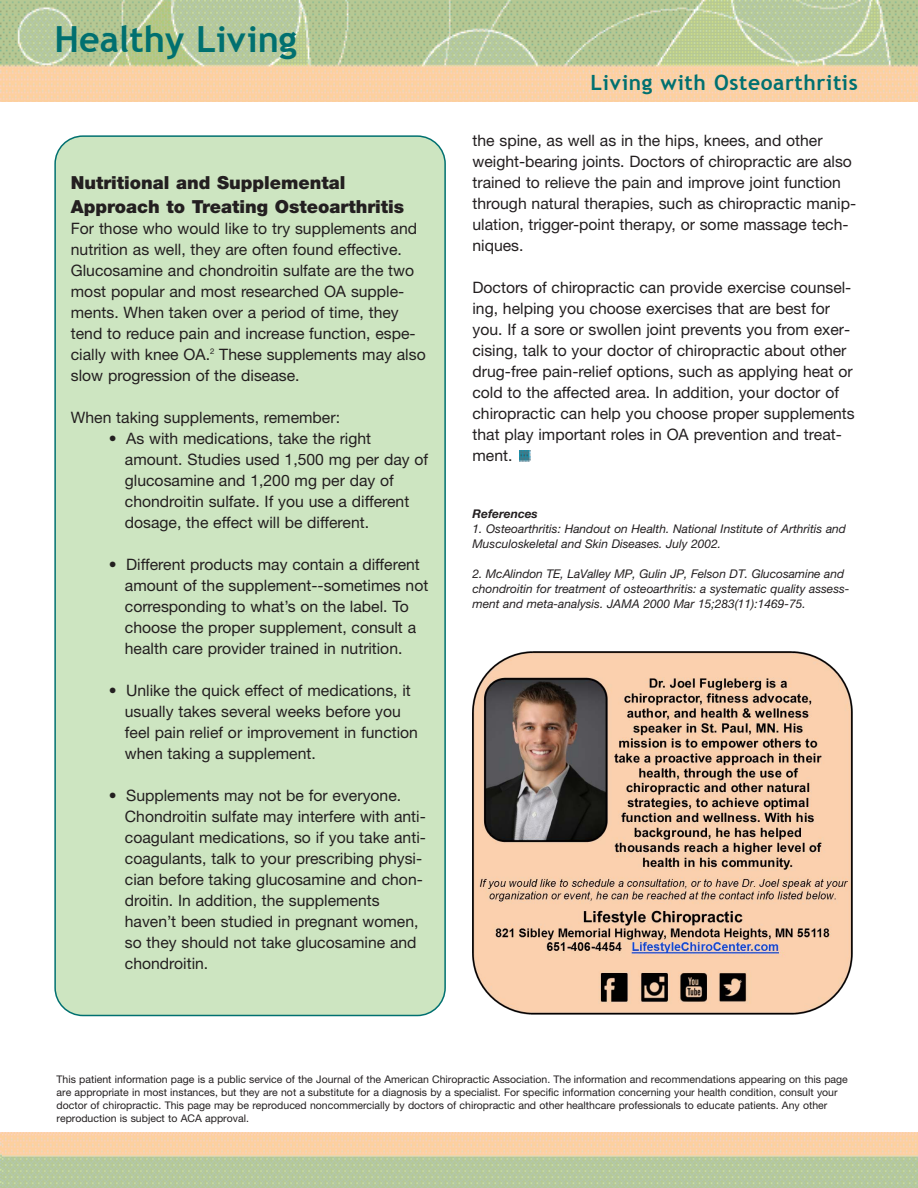
<style>
.page{position:relative;width:918px;height:1188px;background:#fff}
.page>*{position:absolute;margin:0;border:0;box-sizing:border-box;transform-origin:0 0}
.t1{font:700 36px "Trebuchet MS";color:#007070}
.t2{font:700 21px "Trebuchet MS";letter-spacing:.03em;color:#007070}
.t3{font:900 18px/24px "Helvetica Neue LT Std";color:#231f20}
.t4{font:15.75px/21px "Helvetica Neue LT Std";color:#231f20}
.t5{font:italic 12px/15px "Helvetica Neue LT Std";color:#231f20}
.t6{font:italic 700 12px "Helvetica Neue LT Std";color:#231f20}
.t7{font:10.5px/13px "Helvetica Neue LT Std";color:#231f20}
</style>
<div class="page">
<img style="left:0;top:1133px;width:918px;height:55px">
<img style="left:0;top:0;width:918px;height:80px">
<img style="left:0;top:80px;width:918px;height:22px">
<img style="left:3px;top:1134px;width:915px;height:54px">
<svg style="left:515px;top:447px;width:21px;height:17px"></svg>
<svg style="left:520px;top:451px;width:10px;height:10px"></svg>
<div style="left:54px;top:135px;width:392px;height:881px;background:#cde5c1"></div>
<img style="left:473px;top:651px;width:380px;height:363px">
<h1 class="t1" style="left:54px;top:18px;width:244px">Healthy Living</h1>
<p class="t3" style="left:71px;top:172px;width:335px">Nutritional and Supplemental<br>Approach to Treating Osteoarthritis</p>
<p class="t4" style="left:71px;top:219px;width:356px">For those who would like to try supplements and nutrition as well, they are often found effective.<br>Glucosamine and chondroitin sulfate are the two most popular and most researched OA supple&shy;ments. When taken over a period of time, they tend to reduce pain and increase function, espe&shy;cially with knee OA.<sup>2</sup> These supplements may also slow progression of the disease.</p>
<p class="t4" style="left:71px;top:408px;width:271px">When taking supplements, remember:</p>
<p class="t4" style="left:125px;top:429px;width:305px;text-indent:-16px">• As with medications, take the right amount. Studies used 1,500 mg per day of glucosamine and 1,200 mg per day of chondroitin sulfate. If you use a different dosage, the effect will be different.</p>
<p class="t4" style="left:125px;top:555px;width:305px;text-indent:-16px">• Different products may contain a different amount of the supplement--sometimes not corresponding to what’s on the label. To choose the proper supplement, consult a health care provider trained in nutrition.</p>
<p class="t4" style="left:125px;top:681px;width:295px;text-indent:-16px">• Unlike the quick effect of medications, it usually takes several weeks before you feel pain relief or improvement in function when taking a supplement.</p>
<p class="t4" style="left:125px;top:786px;width:303px;text-indent:-16px">• Supplements may not be for everyone.<br>Chondroitin sulfate may interfere with anti&shy;coagulant medications, so if you take anti&shy;coagulants, talk to your prescribing physi&shy;cian before taking glucosamine and chon&shy;droitin. In addition, the supplements haven’t been studied in pregnant women, so they should not take glucosamine and chondroitin.</p>
<h2 class="t2" style="left:591px;top:70px;width:269px">Living with Osteoarthritis</h2>
<p class="t4" style="left:472px;top:132px;width:385px">the spine, as well as in the hips, knees, and other weight-bearing joints. Doctors of chiropractic are also trained to relieve the pain and improve joint function through natural therapies, such as chiropractic manip&shy;ulation, trigger-point therapy, or some massage tech&shy;niques.</p>
<p class="t4" style="left:472px;top:279px;width:384px">Doctors of chiropractic can provide exercise counsel&shy;ing, helping you choose exercises that are best for you. If a sore or swollen joint prevents you from exer&shy;cising, talk to your doctor of chiropractic about other drug-free pain-relief options, such as applying heat or cold to the affected area. In addition, your doctor of chiropractic can help you choose proper supplements that play important roles in OA prevention and treat&shy;ment.</p>
<p class="t6" style="left:472px;top:510px;width:67px">References</p>
<p class="t5" style="left:472px;top:523px;width:375px">1. Osteoarthritis: Handout on Health. National Institute of Arthritis and<br>Musculoskeletal and Skin Diseases. July 2002.</p>
<p class="t5" style="left:472px;top:568px;width:379px">2. McAlindon TE, LaValley MP, Gulin JP, Felson DT. Glucosamine and chondroitin for treatment of osteoarthritis: a systematic quality assess&shy;ment and meta-analysis. JAMA 2000 Mar 15;283(11):1469-75.</p>
<p class="t7" style="left:57px;top:1074px;width:793px">This patient information page is a public service of the Journal of the American Chiropractic Association. The information and recommendations appearing on this page are appropriate in most instances, but they are not a substitute for a diagnosis by a specialist. For specific information concerning your health condition, consult your doctor of chiropractic. This page may be reproduced noncommercially by doctors of chiropractic and other healthcare professionals to educate patients. Any other reproduction is subject to ACA approval.</p>
</div>
